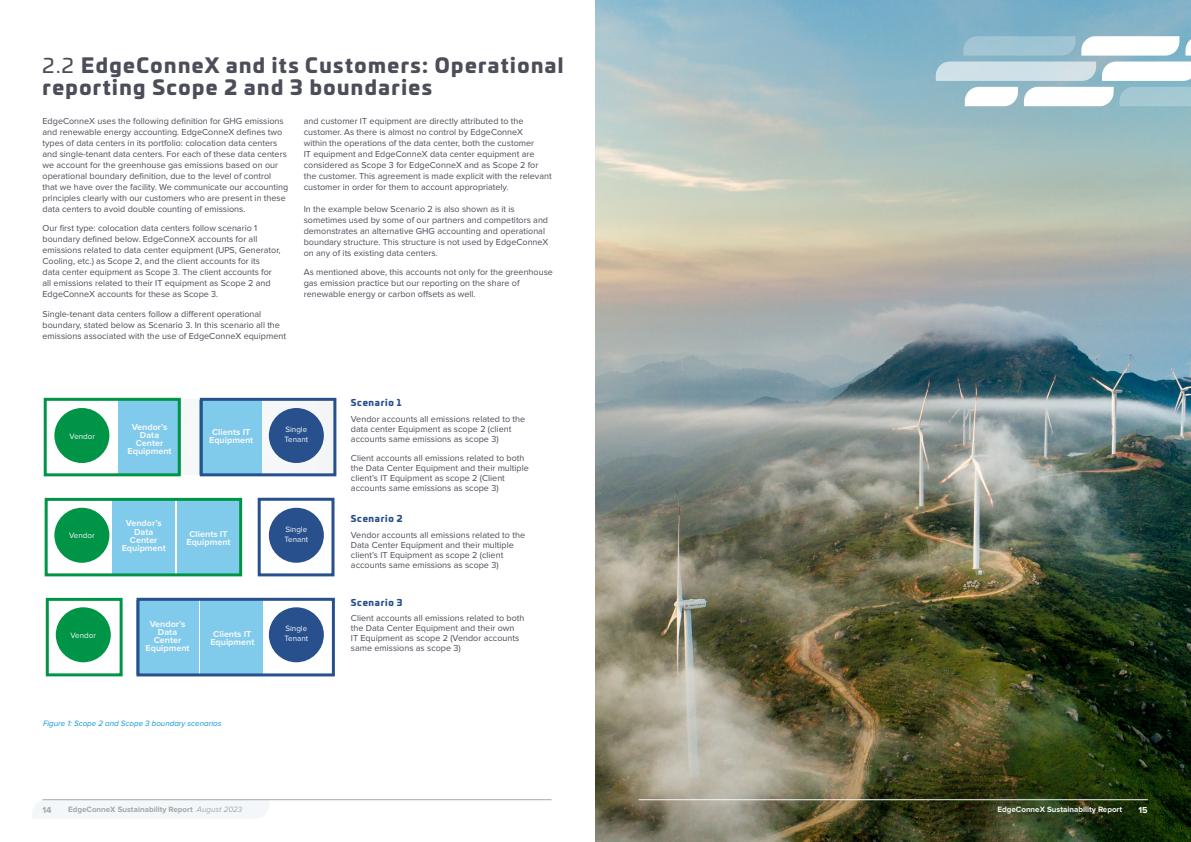
<style>
.page{position:relative;width:1191px;height:842px;background:#fff}
.page>*{position:absolute;margin:0;border:0;box-sizing:border-box;transform-origin:0 0}
.t1{font:900 20px/22px "Univia Pro";letter-spacing:.075em;color:#4b4d58}
.t2{font:9px/11px "Proxima Nova";color:#4b4d58}
.t3{font:700 9px/8px "Proxima Nova";color:#f4f7f9;text-align:center}
.t4{font:900 9px "Univia Pro";letter-spacing:.075em;color:#27508d}
.t5{font:700 9px "Proxima Nova";color:#a2a7a7}
.t6{font:8px/10px "Proxima Nova";color:#f4f7f9}
.t7{font:700 8px "Proxima Nova";color:#a2a7a7}
.t8{font:italic 8px "Proxima Nova";color:#0698d6}
.t9{font:700 8px "Proxima Nova";color:#f4f7f9}
.s1{font-weight:400}
.s2{font-weight:400;font-style:italic}
</style>
<div class="page">
<div style="left:33px;top:799px;width:236px;height:19px;background:#f4f7f9"></div>
<hr style="left:43px;top:799px;width:508px;height:1px;background:#a2a7a7">
<div style="left:120px;top:399px;width:216px;height:76px;background:#f5f7f8"></div>
<div style="left:118px;top:399px;width:63px;height:75px;background:#80cbeb"></div>
<div style="left:113px;top:500px;width:62px;height:74px;background:#80cbeb"></div>
<div style="left:136px;top:600px;width:63px;height:74px;background:#80cbeb"></div>
<div style="left:200px;top:400px;width:62px;height:74px;background:#80cbeb"></div>
<div style="left:177px;top:500px;width:62px;height:74px;background:#80cbeb"></div>
<div style="left:201px;top:600px;width:62px;height:74px;background:#80cbeb"></div>
<div style="left:54px;top:408px;width:55px;height:55px;background:#009447;border-radius:50%"></div>
<div style="left:269px;top:408px;width:55px;height:55px;background:#27508d;border-radius:50%"></div>
<div style="left:54px;top:508px;width:55px;height:55px;background:#009447;border-radius:50%"></div>
<div style="left:269px;top:508px;width:55px;height:55px;background:#27508d;border-radius:50%"></div>
<div style="left:56px;top:607px;width:55px;height:55px;background:#009447;border-radius:50%"></div>
<div style="left:269px;top:607px;width:55px;height:55px;background:#27508d;border-radius:50%"></div>
<div style="left:44px;top:398px;width:137px;height:78px;border:3px solid #009447"></div>
<div style="left:200px;top:398px;width:136px;height:78px;border:3px solid #27508d"></div>
<div style="left:45px;top:498px;width:197px;height:78px;border:3px solid #009447"></div>
<div style="left:258px;top:498px;width:76px;height:78px;border:3px solid #27508d"></div>
<div style="left:46px;top:598px;width:77px;height:78px;border:3px solid #009447"></div>
<div style="left:136px;top:598px;width:199px;height:78px;border:3px solid #27508d"></div>
<img style="left:595px;top:0;width:596px;height:842px">
<hr style="left:639px;top:799px;width:508px;height:1px;background:#f4f7f9">
<svg style="left:1081px;top:36px;width:98px;height:20px"></svg>
<svg style="left:1185px;top:36px;width:6px;height:20px"></svg>
<svg style="left:963px;top:36px;width:112px;height:20px;background:#9ec3d3"></svg>
<div style="left:935px;top:62px;width:161px;height:19px;background:#cfe1e7"></div>
<svg style="left:1102px;top:62px;width:89px;height:19px"></svg>
<svg style="left:1024px;top:87px;width:89px;height:19px"></svg>
<svg style="left:1119px;top:87px;width:72px;height:19px"></svg>
<svg style="left:964px;top:87px;width:54px;height:19px"></svg>
<h1 class="t1" style="left:43px;top:53px;width:522px"><span class="s1">2.2</span> EdgeConneX and its Customers: Operational reporting Scope 2 and 3 boundaries</h1>
<p class="t2" style="left:43px;top:115px;width:247px">EdgeConneX uses the following definition for GHG emissions and renewable energy accounting. EdgeConneX defines two types of data centers in its portfolio: colocation data centers and single-tenant data centers. For each of these data centers we account for the greenhouse gas emissions based on our operational boundary definition, due to the level of control that we have over the facility. We communicate our accounting principles clearly with our customers who are present in these data centers to avoid double counting of emissions.</p>
<p class="t2" style="left:43px;top:223px;width:240px">Our first type: colocation data centers follow scenario 1 boundary defined below. EdgeConneX accounts for all emissions related to data center equipment (UPS, Generator, Cooling, etc.) as Scope 2, and the client accounts for its<br>data center equipment as Scope 3. The client accounts for all emissions related to their IT equipment as Scope 2 and EdgeConneX accounts for these as Scope 3.</p>
<p class="t2" style="left:43px;top:308px;width:245px">Single-tenant data centers follow a different operational boundary, stated below as Scenario 3. In this scenario all the emissions associated with the use of EdgeConneX equipment</p>
<p class="t2" style="left:304px;top:115px;width:249px">and customer IT equipment are directly attributed to the customer. As there is almost no control by EdgeConneX<br>within the operations of the data center, both the customer<br>IT equipment and EdgeConneX data center equipment are considered as Scope 3 for EdgeConneX and as Scope 2 for the customer. This agreement is made explicit with the relevant customer in order for them to account appropriately.</p>
<p class="t2" style="left:304px;top:203px;width:246px">In the example below Scenario 2 is also shown as it is sometimes used by some of our partners and competitors and demonstrates an alternative GHG accounting and operational boundary structure. This structure is not used by EdgeConneX on any of its existing data centers.</p>
<p class="t2" style="left:304px;top:267px;width:251px">As mentioned above, this accounts not only for the greenhouse gas emission practice but our reporting on the share of renewable energy or carbon offsets as well.</p>
<p class="t3" style="left:127px;top:424px;width:46px">Vendor’s<br>Data<br>Center<br>Equipment</p>
<p class="t6" style="left:70px;top:431px;width:27px">Vendor</p>
<p class="t6" style="left:284px;top:425px;width:25px">Single<br>Tenant</p>
<p class="t3" style="left:209px;top:428px;width:46px">Clients IT<br>Equipment</p>
<p class="t6" style="left:69px;top:531px;width:27px">Vendor</p>
<p class="t3" style="left:122px;top:520px;width:46px">Vendor’s<br>Data<br>Center<br>Equipment</p>
<p class="t3" style="left:186px;top:530px;width:46px">Clients IT<br>Equipment</p>
<p class="t6" style="left:70px;top:630px;width:27px">Vendor</p>
<p class="t3" style="left:145px;top:620px;width:46px">Vendor’s<br>Data<br>Center<br>Equipment</p>
<p class="t3" style="left:210px;top:630px;width:46px">Clients IT<br>Equipment</p>
<p class="t8" style="left:43px;top:719px;width:180px">Figure 1: Scope 2 and Scope 3 boundary scenarios</p>
<p class="t6" style="left:284px;top:524px;width:25px">Single<br>Tenant</p>
<p class="t6" style="left:284px;top:624px;width:25px">Single<br>Tenant</p>
<p class="t5" style="left:43px;top:805px;width:11px">14</p>
<p class="t7" style="left:68px;top:806px;width:176px">EdgeConneX Sustainability Report <span class="s2">August 2023</span></p>
<p class="t4" style="left:351px;top:395px;width:52px">Scenario 1</p>
<p class="t2" style="left:351px;top:414px;width:176px;line-height:10px">Vendor accounts all emissions related to the data center Equipment as scope 2 (client accounts same emissions as scope 3)</p>
<p class="t2" style="left:351px;top:453px;width:179px;line-height:10px">Client accounts all emissions related to both the Data Center Equipment and their multiple client’s IT Equipment as scope 2 (Client accounts same emissions as scope 3)</p>
<p class="t4" style="left:351px;top:511px;width:53px">Scenario 2</p>
<p class="t2" style="left:351px;top:530px;width:176px;line-height:10px">Vendor accounts all emissions related to the Data Center Equipment and their multiple client’s IT Equipment as scope 2 (client accounts same emissions as scope 3)</p>
<p class="t4" style="left:351px;top:595px;width:53px">Scenario 3</p>
<p class="t2" style="left:351px;top:613px;width:175px;line-height:10px">Client accounts all emissions related to both the Data Center Equipment and their own<br>IT Equipment as scope 2 (Vendor accounts same emissions as scope 3)</p>
<p class="t9" style="left:997px;top:806px;width:126px">EdgeConneX Sustainability Report</p>
<p class="t3" style="left:1138px;top:806px;width:11px">15</p>
</div>
